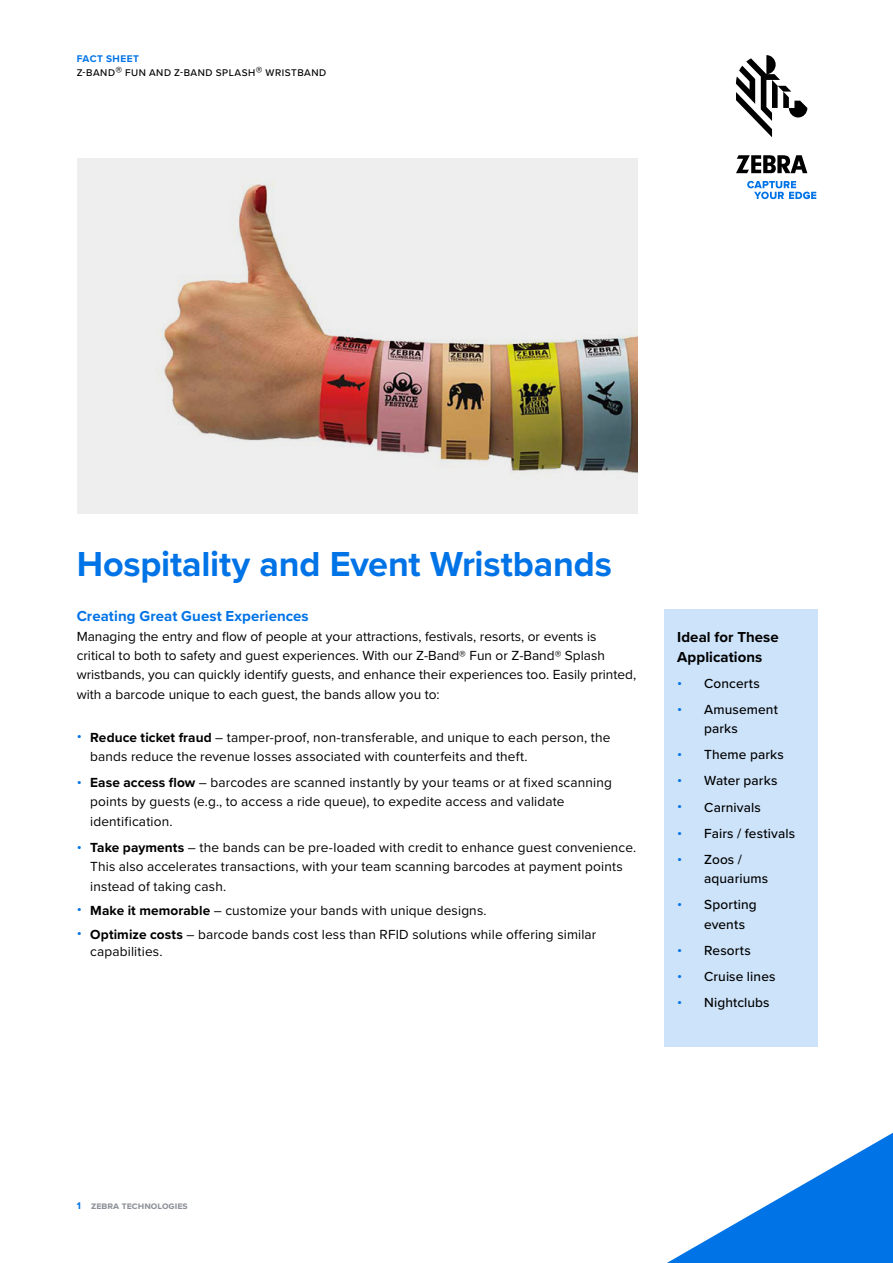
<style>
.page{position:relative;width:893px;height:1263px;background:#fff}
.page>*{position:absolute;margin:0;border:0;box-sizing:border-box;transform-origin:0 0}
.t1{font:700 36px "Proxima Nova";letter-spacing:-.005em;color:#0073e6}
.t2{font:700 15px "Proxima Nova";letter-spacing:.005em;color:#0073e6}
.t3{font:700 15px/19.4px "Proxima Nova";letter-spacing:.005em;color:#000}
.t4{font:13.65px/19.4px "Proxima Nova";letter-spacing:.01em;color:#000}
.t5{font:500 13.65px/19.4px "Proxima Nova";letter-spacing:.01em;color:#000}
.t6{font:500 10.05px/13.6px "Proxima Nova";letter-spacing:.055em;color:#000}
.t7{font:700 10.05px "Proxima Nova";color:#8e9299}
.s1{font-weight:700;color:#0073e6}
.s2{font-weight:400;font-size:13.65px}
.s3{font-weight:400;font-size:14.25px;color:#0073e6}
.s4{font-size:14.25px;color:#0073e6}
.s5{font-weight:700}
.s6{color:#0073e6}
</style>
<div class="page">
<div style="left:664px;top:609px;width:154px;height:438px;background:#cde3fa"></div>
<div style="left:77px;top:158px;width:561px;height:355px;background:#eee"></div>
<svg style="left:667px;top:1133px;width:226px;height:130px"></svg>
<img style="left:133px;top:183px;width:505px;height:331px">
<svg style="left:736px;top:55px;width:71px;height:82px"></svg>
<svg style="left:736px;top:155px;width:71px;height:18px"></svg>
<svg style="left:747px;top:181px;width:69px;height:18px"></svg>
<p class="t6" style="left:77px;top:51px;width:251px"><span class="s1">FACT SHEET<br></span>Z-BAND<span class="s2">®</span> FUN AND Z-BAND SPLASH<span class="s2">®</span> WRISTBAND</p>
<h1 class="t1" style="left:77px;top:537px;width:537px">Hospitality and Event Wristbands</h1>
<p class="t2" style="left:77px;top:605px;width:234px">Creating Great Guest Experiences</p>
<p class="t4" style="left:77px;top:626px;width:561px">Managing the entry and flow of people at your attractions, festivals, resorts, or events is critical to both to safety and guest experiences. With our Z-Band® Fun or Z-Band® Splash wristbands, you can quickly identify guests, and enhance their experiences too. Easily printed, with a barcode unique to each guest, the bands allow you to:</p>
<p class="t3" style="left:677px;top:627px;width:103px">Ideal for These<br>Applications</p>
<p class="t5" style="left:677px;top:673px;width:84px"><span class="s3">•</span> Concerts</p>
<p class="t5" style="left:704px;top:699px;width:75px;text-indent:-27px"><span class="s3">•</span> Amusement parks</p>
<p class="t5" style="left:677px;top:745px;width:108px"><span class="s3">•</span> Theme parks</p>
<p class="t5" style="left:677px;top:771px;width:102px"><span class="s3">•</span> Water parks</p>
<p class="t5" style="left:677px;top:797px;width:85px"><span class="s3">•</span> Carnivals</p>
<p class="t5" style="left:677px;top:823px;width:119px"><span class="s3">•</span> Fairs / festivals</p>
<p class="t5" style="left:704px;top:849px;width:66px;text-indent:-27px"><span class="s3">•</span> Zoos / aquariums</p>
<p class="t5" style="left:704px;top:894px;width:54px;text-indent:-27px"><span class="s3">•</span> Sporting events</p>
<p class="t5" style="left:677px;top:940px;width:75px"><span class="s3">•</span> Resorts</p>
<p class="t5" style="left:677px;top:966px;width:100px"><span class="s3">•</span> Cruise lines</p>
<p class="t5" style="left:677px;top:992px;width:94px"><span class="s3">•</span> Nightclubs</p>
<p class="t4" style="left:90px;top:727px;width:522px;text-indent:-14px"><span class="s4">•</span> <span class="s5">Reduce ticket fraud</span> – tamper-proof, non-transferable, and unique to each person, the bands reduce the revenue losses associated with counterfeits and theft.</p>
<p class="t4" style="left:90px;top:772px;width:523px;text-indent:-14px"><span class="s4">•</span> <span class="s5">Ease access flow</span> – barcodes are scanned instantly by your teams or at fixed scanning points by guests (e.g., to access a ride queue), to expedite access and validate identification.</p>
<p class="t4" style="left:90px;top:837px;width:547px;text-indent:-14px"><span class="s4">•</span> <span class="s5">Take payments</span> – the bands can be pre-loaded with credit to enhance guest convenience.<br>This also accelerates transactions, with your team scanning barcodes at payment points instead of taking cash.</p>
<p class="t4" style="left:77px;top:900px;width:411px"><span class="s4">•</span> <span class="s5">Make it memorable</span> – customize your bands with unique designs.</p>
<p class="t4" style="left:90px;top:925px;width:508px;line-height:17.2px;text-indent:-14px"><span class="s4">•</span> <span class="s5">Optimize costs</span> – barcode bands cost less than RFID solutions while offering similar capabilities.</p>
<p class="t7" style="left:77px;top:1198px;width:113px"><span class="s6">1</span> zebra technologies</p>
</div>
